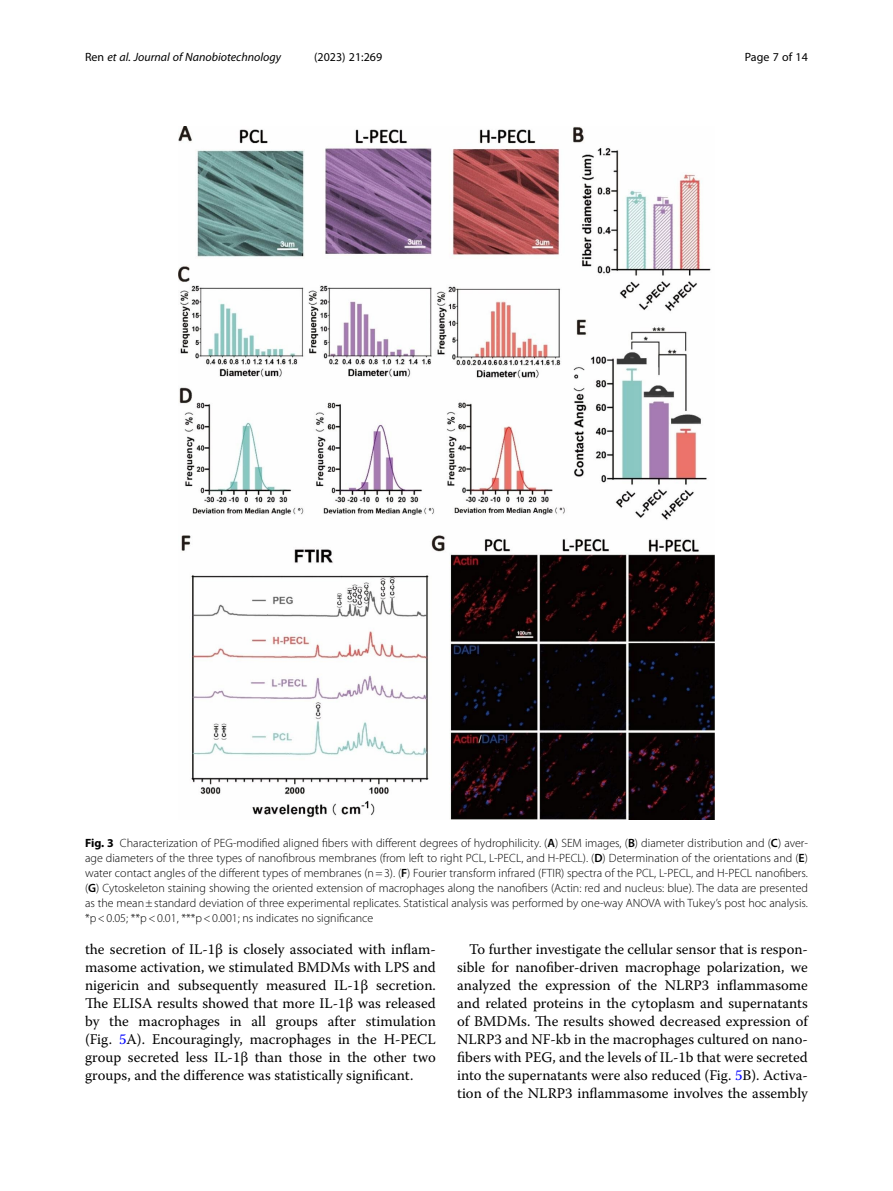
<style>
.page{position:relative;width:893px;height:1191px;background:#fff}
.page>*{position:absolute;margin:0;border:0;box-sizing:border-box;transform-origin:0 0}
.Body_Text_Indent{font:14.7px/18px "Warnock Pro";color:#000;text-align:justify}
.Body_Text{font:14.7px/18px "Warnock Pro";color:#000;text-align:justify}
.Figure_Caption{font:300 12px/15px "Myriad Pro";color:#000;text-align:justify}
.t1{font:italic 12px "Myriad Pro";color:#000}
.t2{font:12px "Myriad Pro";color:#000}
.s1{font-style:normal}
.s2{font-weight:700}
.s3{font-weight:600}
.s4{color:#00f}
</style>
<div class="page">
<img style="left:178px;top:126px;width:536px;height:693px">
<p class="t1" style="left:85px;top:50px;width:198px"><span class="s1">Ren</span> et al. Journal of Nanobiotechnology</p>
<p class="t2" style="left:314px;top:50px;width:70px">(2023) 21:269</p>
<p class="t2" style="left:745px;top:50px;width:65px">Page 7 of 14</p>
<p class="Figure_Caption" style="left:85px;top:835px;width:724px"><span class="s2">Fig. 3</span> Characterization of PEG-modified aligned fibers with different degrees of hydrophilicity. (<span class="s3">A</span>) SEM images, (<span class="s3">B</span>) diameter distribution and (<span class="s3">C</span>) aver&shy;age diameters of the three types of nanofibrous membranes (from left to right PCL, L-PECL, and H-PECL). (<span class="s3">D</span>) Determination of the orientations and (<span class="s3">E</span>) water contact angles of the different types of membranes (n=3). (<span class="s3">F</span>) Fourier transform infrared (FTIR) spectra of the PCL, L-PECL, and H-PECL nanofibers. (<span class="s3">G</span>) Cytoskeleton staining showing the oriented extension of macrophages along the nanofibers (Actin: red and nucleus: blue). The data are presented as the mean±standard deviation of three experimental replicates. Statistical analysis was performed by one-way ANOVA with Tukey’s post hoc analysis. *p&lt;0.05; **p&lt;0.01, ***p&lt;0.001; ns indicates no significance</p>
<p class="Body_Text" style="left:85px;top:940px;width:352px">the secretion of IL-1β is closely associated with inflam&shy;masome activation, we stimulated BMDMs with LPS and nigericin and subsequently measured IL-1β secretion.<br>The ELISA results showed that more IL-1β was released by the macrophages in all groups after stimulation (Fig. <span class="s4">5</span>A). Encouragingly, macrophages in the H-PECL group secreted less IL-1β than those in the other two groups, and the difference was statistically significant.</p>
<p class="Body_Text_Indent" style="left:457px;top:940px;width:352px;text-indent:12px">To further investigate the cellular sensor that is respon&shy;sible for nanofiber-driven macrophage polarization, we analyzed the expression of the NLRP3 inflammasome and related proteins in the cytoplasm and supernatants of BMDMs. The results showed decreased expression of NLRP3 and NF-kb in the macrophages cultured on nano&shy;fibers with PEG, and the levels of IL-1b that were secreted into the supernatants were also reduced (Fig. <span class="s4">5</span>B). Activa&shy;tion of the NLRP3 inflammasome involves the assembly</p>
</div>
